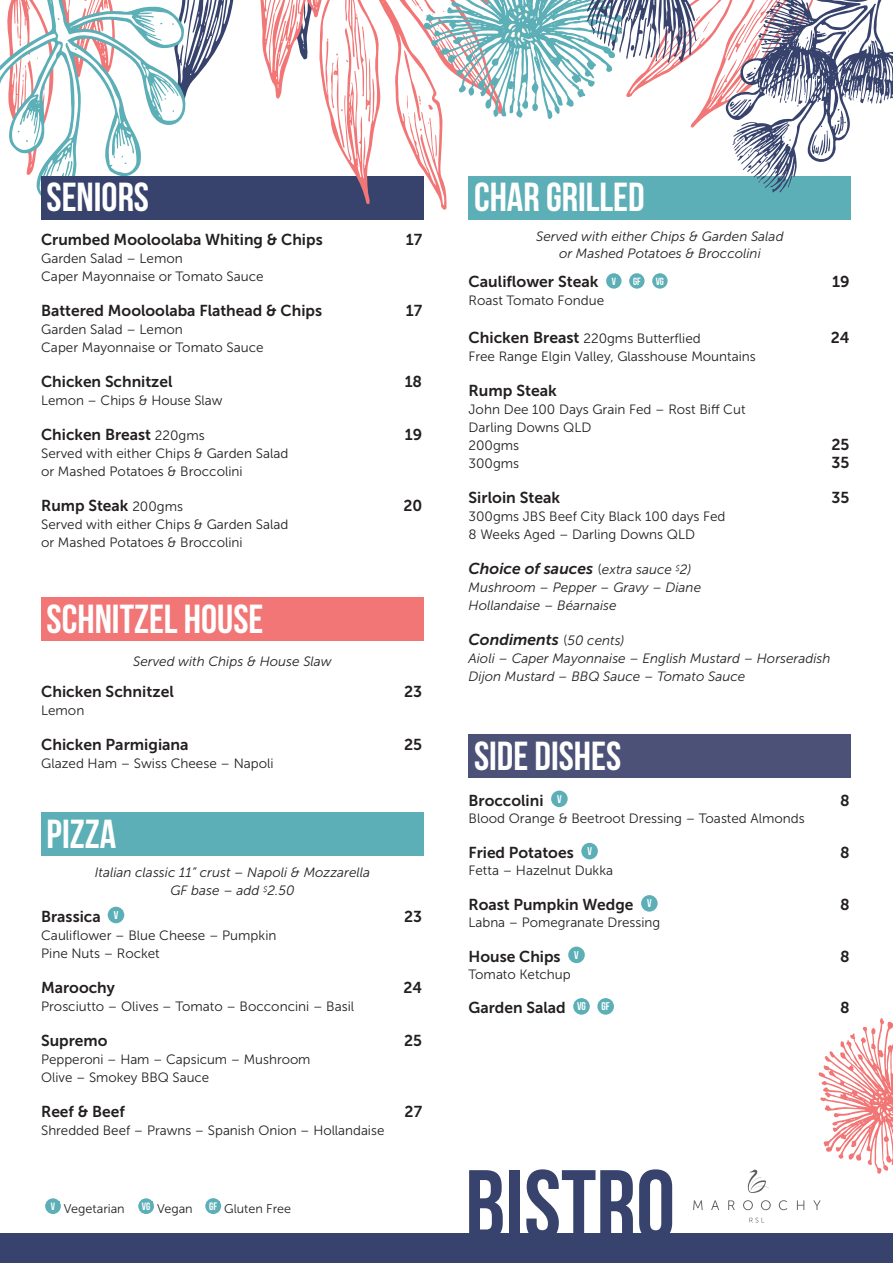
<style>
.page{position:relative;width:893px;height:1263px;background:#fff}
.page>*{position:absolute;margin:0;border:0;box-sizing:border-box;transform-origin:0 0}
.t1{font:700 98.85px "Bebas Neue";color:#37436c}
.t2{font:700 40.5px "Bebas Neue";color:#fff}
.t3{font:15.75px "Museo Sans 700";color:#231f20}
.t4{font:italic 15.75px "Museo Sans 700";color:#231f20}
.t5{font:13.5px/18px "Museo Sans 300";color:#231f20}
.t6{font:italic 13.5px/18px "Museo Sans 300";color:#231f20;text-align:center}
.t7{font:12.6px "Museo Sans 300";color:#231f20}
.t8{font:700 11.25px "Bebas Neue";color:#fff}
.s1{font-family:"Museo Sans 300";font-size:13.5px}
.s2{font-family:"Museo Sans 700";font-size:15.75px}
.s3{font-family:"Museo Sans 300";font-style:normal;font-size:13.5px}
</style>
<div class="page">
<svg style="left:606px;top:273px;width:15px;height:16px"></svg>
<div style="left:608px;top:277px;width:12px;height:8px;background:#5cafb6"></div>
<svg style="left:629px;top:273px;width:16px;height:16px"></svg>
<div style="left:631px;top:277px;width:12px;height:8px;background:#5cafb6"></div>
<svg style="left:652px;top:273px;width:16px;height:16px"></svg>
<div style="left:654px;top:277px;width:12px;height:8px;background:#5cafb6"></div>
<div style="left:469px;top:176px;width:382px;height:43px;background:#5cafb6"></div>
<svg style="left:551px;top:790px;width:17px;height:17px"></svg>
<div style="left:553px;top:794px;width:13px;height:9px;background:#5cafb6"></div>
<div style="left:581px;top:843px;width:17px;height:16px;background:#5cafb6;border-radius:50%"></div>
<svg style="left:641px;top:895px;width:17px;height:17px"></svg>
<div style="left:643px;top:899px;width:13px;height:8px;background:#5cafb6"></div>
<svg style="left:568px;top:946px;width:17px;height:17px"></svg>
<div style="left:570px;top:950px;width:13px;height:9px;background:#5cafb6"></div>
<svg style="left:573px;top:998px;width:17px;height:17px"></svg>
<div style="left:575px;top:1002px;width:13px;height:8px;background:#5cafb6"></div>
<svg style="left:597px;top:998px;width:17px;height:17px"></svg>
<div style="left:599px;top:1002px;width:13px;height:8px;background:#5cafb6"></div>
<div style="left:469px;top:734px;width:382px;height:44px;background:#4b5177"></div>
<div style="left:108px;top:907px;width:16px;height:16px;background:#5cafb6;border-radius:50%"></div>
<div style="left:41px;top:812px;width:383px;height:43px;background:#5cafb6"></div>
<div style="left:41px;top:597px;width:383px;height:43px;background:#f27676"></div>
<div style="left:41px;top:176px;width:383px;height:43px;background:#37436c"></div>
<div style="left:0;top:1233px;width:893px;height:30px;background:#37436c"></div>
<svg style="left:45px;top:1198px;width:16px;height:16px"></svg>
<div style="left:47px;top:1202px;width:12px;height:8px;background:#5cafb6"></div>
<svg style="left:138px;top:1198px;width:16px;height:16px"></svg>
<div style="left:140px;top:1202px;width:12px;height:8px;background:#5cafb6"></div>
<svg style="left:205px;top:1198px;width:16px;height:16px"></svg>
<div style="left:207px;top:1202px;width:12px;height:8px;background:#5cafb6"></div>
<svg style="left:749px;top:1217px;width:14px;height:5px"></svg>
<svg style="left:693px;top:1200px;width:10px;height:10px"></svg>
<svg style="left:728px;top:1200px;width:7px;height:10px"></svg>
<svg style="left:743px;top:1200px;width:10px;height:10px"></svg>
<svg style="left:761px;top:1200px;width:10px;height:10px"></svg>
<svg style="left:779px;top:1200px;width:8px;height:10px"></svg>
<svg style="left:797px;top:1200px;width:7px;height:10px"></svg>
<svg style="left:813px;top:1200px;width:8px;height:10px"></svg>
<svg style="left:711px;top:1200px;width:8px;height:10px"></svg>
<svg style="left:747px;top:1169px;width:22px;height:24px"></svg>
<svg style="left:317px;top:0;width:152px;height:210px"></svg>
<svg style="left:327px;top:0;width:47px;height:148px"></svg>
<svg style="left:0;top:0;width:317px;height:220px"></svg>
<svg style="left:396px;top:0;width:497px;height:193px"></svg>
<svg style="left:818px;top:1018px;width:75px;height:156px"></svg>
<h2 class="t2" style="left:47px;top:175px;width:104px">SENIORS</h2>
<p class="t3" style="left:41px;top:230px;width:283px">Crumbed Mooloolaba Whiting &amp; Chips</p>
<p class="t3" style="left:406px;top:230px;width:18px">17</p>
<p class="t5" style="left:41px;top:249px;width:224px">Garden Salad – Lemon<br>Caper Mayonnaise or Tomato Sauce</p>
<p class="t3" style="left:41px;top:301px;width:282px">Battered Mooloolaba Flathead &amp; Chips</p>
<p class="t3" style="left:406px;top:301px;width:18px">17</p>
<p class="t5" style="left:41px;top:320px;width:224px">Garden Salad – Lemon<br>Caper Mayonnaise or Tomato Sauce</p>
<p class="t3" style="left:41px;top:372px;width:133px">Chicken Schnitzel</p>
<p class="t3" style="left:405px;top:372px;width:19px">18</p>
<p class="t5" style="left:41px;top:391px;width:183px">Lemon – Chips &amp; House Slaw</p>
<p class="t3" style="left:41px;top:425px;width:165px">Chicken Breast <span class="s1">220gms</span></p>
<p class="t3" style="left:405px;top:425px;width:19px">19</p>
<p class="t5" style="left:41px;top:444px;width:249px">Served with either Chips &amp; Garden Salad or Mashed Potatoes &amp; Broccolini</p>
<p class="t3" style="left:41px;top:496px;width:143px">Rump Steak <span class="s1">200gms</span></p>
<p class="t3" style="left:403px;top:496px;width:20px">20</p>
<p class="t5" style="left:41px;top:515px;width:249px">Served with either Chips &amp; Garden Salad or Mashed Potatoes &amp; Broccolini</p>
<h2 class="t2" style="left:47px;top:596px;width:218px">SCHNITZEL HOUSE</h2>
<p class="t6" style="left:133px;top:652px;width:200px">Served with Chips &amp; House Slaw</p>
<p class="t3" style="left:41px;top:682px;width:134px">Chicken Schnitzel</p>
<p class="t3" style="left:404px;top:682px;width:20px">23</p>
<p class="t5" style="left:41px;top:701px;width:45px">Lemon</p>
<p class="t3" style="left:41px;top:735px;width:149px">Chicken Parmigiana</p>
<p class="t3" style="left:404px;top:735px;width:20px">25</p>
<p class="t5" style="left:41px;top:754px;width:234px">Glazed Ham – Swiss Cheese – Napoli</p>
<h2 class="t2" style="left:47px;top:811px;width:71px">PIZZA</h2>
<p class="t6" style="left:95px;top:864px;width:277px">Italian classic 11” crust – Napoli &amp; Mozzarella<br>GF base – add <sup>$</sup>2.50</p>
<p class="t3" style="left:41px;top:907px;width:79px">Brassica <sup>V</sup></p>
<p class="t3" style="left:404px;top:907px;width:19px">23</p>
<p class="t5" style="left:41px;top:926px;width:237px">Cauliflower – Blue Cheese – Pumpkin<br>Pine Nuts – Rocket</p>
<p class="t3" style="left:41px;top:978px;width:75px">Maroochy</p>
<p class="t3" style="left:404px;top:978px;width:20px">24</p>
<p class="t5" style="left:41px;top:997px;width:314px">Prosciutto – Olives – Tomato – Bocconcini – Basil</p>
<p class="t3" style="left:41px;top:1031px;width:68px">Supremo</p>
<p class="t3" style="left:404px;top:1031px;width:19px">25</p>
<p class="t5" style="left:41px;top:1050px;width:271px">Pepperoni – Ham – Capsicum – Mushroom<br>Olive – Smokey BBQ Sauce</p>
<p class="t3" style="left:41px;top:1102px;width:85px">Reef &amp; Beef</p>
<p class="t3" style="left:405px;top:1102px;width:19px">27</p>
<p class="t5" style="left:41px;top:1121px;width:345px">Shredded Beef – Prawns – Spanish Onion – Hollandaise</p>
<p class="t7" style="left:51px;top:1201px;width:75px"><sup>V</sup> Vegetarian</p>
<p class="t7" style="left:142px;top:1201px;width:52px"><sup>VG</sup> Vegan</p>
<p class="t7" style="left:209px;top:1201px;width:83px"><sup>GF</sup> Gluten Free</p>
<h2 class="t2" style="left:474px;top:175px;width:172px">CHAR GRILLED</h2>
<p class="t6" style="left:536px;top:228px;width:249px;line-height:16.5px">Served with either Chips &amp; Garden Salad or Mashed Potatoes &amp; Broccolini</p>
<p class="t3" style="left:469px;top:273px;width:197px">Cauliflower Steak <sup>V</sup> <sup>GF</sup> <sup>VG</sup></p>
<p class="t3" style="left:832px;top:273px;width:19px">19</p>
<p class="t5" style="left:469px;top:292px;width:137px">Roast Tomato Fondue</p>
<p class="t5" style="left:469px;top:330px;width:234px"><span class="s2">Chicken Breast</span> 220gms Butterflied</p>
<p class="t3" style="left:831px;top:329px;width:20px">24</p>
<p class="t5" style="left:469px;top:348px;width:289px">Free Range Elgin Valley, Glasshouse Mountains</p>
<p class="t3" style="left:469px;top:382px;width:90px">Rump Steak</p>
<p class="t5" style="left:469px;top:401px;width:278px">John Dee 100 Days Grain Fed – Rost Biff Cut<br>Darling Downs QLD<br>200gms</p>
<p class="t3" style="left:831px;top:436px;width:20px">25</p>
<p class="t5" style="left:469px;top:455px;width:52px">300gms</p>
<p class="t3" style="left:832px;top:454px;width:20px">35</p>
<p class="t3" style="left:469px;top:489px;width:93px">Sirloin Steak</p>
<p class="t3" style="left:832px;top:489px;width:20px">35</p>
<p class="t5" style="left:469px;top:508px;width:258px">300gms JBS Beef City Black 100 days Fed<br>8 Weeks Aged – Darling Downs QLD</p>
<p class="t4" style="left:469px;top:560px;width:224px">Choice of sauces <span class="s3">(</span><span class="s1">extra sauce</span> <sup>$</sup><span class="s1">2)</span></p>
<p class="t6" style="left:469px;top:579px;width:234px;text-align:left">Mushroom – Pepper – Gravy – Diane<br>Hollandaise – Béarnaise</p>
<p class="t4" style="left:469px;top:631px;width:157px">Condiments <span class="s3">(</span><span class="s1">50 cents)</span></p>
<p class="t6" style="left:469px;top:650px;width:363px;text-align:left">Aioli – Caper Mayonnaise – English Mustard – Horseradish<br>Dijon Mustard – BBQ Sauce – Tomato Sauce</p>
<h2 class="t2" style="left:474px;top:734px;width:149px">SIDE DISHES</h2>
<p class="t3" style="left:469px;top:791px;width:95px">Broccolini <sup>V</sup></p>
<p class="t3" style="left:840px;top:791px;width:11px">8</p>
<p class="t5" style="left:469px;top:809px;width:338px">Blood Orange &amp; Beetroot Dressing – Toasted Almonds</p>
<p class="t3" style="left:469px;top:844px;width:125px">Fried Potatoes <sup>V</sup></p>
<p class="t3" style="left:840px;top:844px;width:11px">8</p>
<p class="t5" style="left:469px;top:861px;width:146px">Fetta – Hazelnut Dukka</p>
<p class="t3" style="left:469px;top:896px;width:185px">Roast Pumpkin Wedge <sup>V</sup></p>
<p class="t3" style="left:840px;top:896px;width:11px">8</p>
<p class="t5" style="left:469px;top:914px;width:193px">Labna – Pomegranate Dressing</p>
<p class="t3" style="left:469px;top:947px;width:112px">House Chips <sup>V</sup></p>
<p class="t3" style="left:840px;top:947px;width:11px">8</p>
<p class="t5" style="left:469px;top:965px;width:104px">Tomato Ketchup</p>
<p class="t3" style="left:469px;top:999px;width:119px">Garden Salad <sup>VG</sup></p>
<p class="t8" style="left:601px;top:1000px;width:10px">GF</p>
<p class="t3" style="left:840px;top:999px;width:11px">8</p>
<h1 class="t1" style="left:465px;top:1151px;width:212px">BISTRO</h1>
</div>
